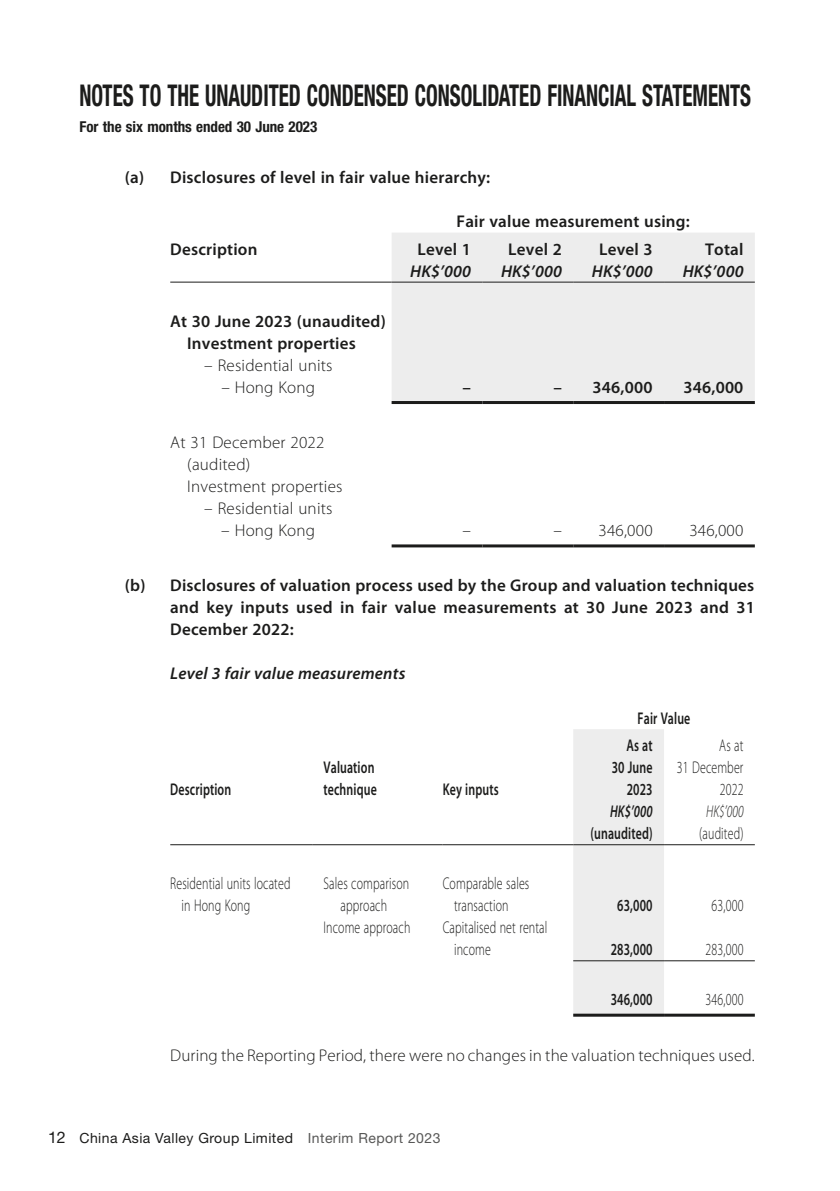
<style>
.page{position:relative;width:840px;height:1191px;background:#fff}
.page>*{position:absolute;margin:0;border:0;box-sizing:border-box;transform-origin:0 0}
.t1{font:700 condensed 30px "Helvetica Neue LT Std";color:#1c1c1b;scale:.7 1}
.t2{font:600 17px/22px "Myriad Pro";letter-spacing:.01em;color:#1c1c1b}
.t3{font:300 17px/22px "Myriad Pro";letter-spacing:.015em;color:#1c1c1b}
.t4{font:300 17px/22px "Myriad Pro";letter-spacing:.015em;color:#1c1c1b;scale:.7 1}
.t5{font:600 17px/22px "Myriad Pro";letter-spacing:.01em;color:#1c1c1b;scale:.7 1}
.t6{font:italic 600 17px "Myriad Pro";letter-spacing:.01em;color:#1c1c1b}
.t7{font:italic 600 17px "Myriad Pro";letter-spacing:.01em;color:#1c1c1b;scale:.7 1}
.t8{font:italic 300 17px "Myriad Pro";color:#1c1c1b;scale:.7 1}
.t9{font:700 condensed 15px "Helvetica Neue LT Std";color:#1c1c1b}
.t10{font:14px "Helvetica Neue LT Std";letter-spacing:.03em;color:#1c1c1b}
.s1{font-size:16px}
.s2{color:#575756}
</style>
<div class="page">
<div style="left:391px;top:233px;width:363px;height:168px;background:#ededed"></div>
<hr style="left:170px;top:282px;width:221px;height:1px;background:#1c1c1b">
<hr style="left:391px;top:282px;width:91px;height:1px;background:#1c1c1b">
<hr style="left:482px;top:282px;width:91px;height:1px;background:#1c1c1b">
<hr style="left:573px;top:282px;width:90px;height:1px;background:#1c1c1b">
<hr style="left:663px;top:282px;width:91px;height:1px;background:#1c1c1b">
<hr style="left:391px;top:401px;width:91px;height:3px;background:#1c1c1b">
<hr style="left:482px;top:401px;width:91px;height:3px;background:#1c1c1b">
<hr style="left:573px;top:401px;width:90px;height:3px;background:#1c1c1b">
<hr style="left:663px;top:401px;width:91px;height:3px;background:#1c1c1b">
<hr style="left:391px;top:544px;width:91px;height:3px;background:#1c1c1b">
<hr style="left:482px;top:544px;width:91px;height:3px;background:#1c1c1b">
<hr style="left:573px;top:544px;width:90px;height:3px;background:#1c1c1b">
<hr style="left:663px;top:544px;width:91px;height:3px;background:#1c1c1b">
<div style="left:573px;top:729px;width:90px;height:284px;background:#ededed"></div>
<hr style="left:170px;top:844px;width:142px;height:1px;background:#1c1c1b">
<hr style="left:312px;top:844px;width:130px;height:1px;background:#1c1c1b">
<hr style="left:442px;top:844px;width:131px;height:1px;background:#1c1c1b">
<hr style="left:573px;top:844px;width:90px;height:1px;background:#1c1c1b">
<hr style="left:663px;top:844px;width:91px;height:1px;background:#1c1c1b">
<hr style="left:573px;top:960px;width:90px;height:1px;background:#1c1c1b">
<hr style="left:663px;top:960px;width:91px;height:1px;background:#1c1c1b">
<hr style="left:573px;top:1013px;width:90px;height:3px;background:#1c1c1b">
<hr style="left:663px;top:1013px;width:91px;height:3px;background:#1c1c1b">
<h1 class="t1" style="left:79px;top:77px;width:960px">NOTES TO THE UNAUDITED CONDENSED CONSOLIDATED FINANCIAL STATEMENTS</h1>
<p class="t9" style="left:79px;top:118px;width:239px">For the six months ended 30 June 2023</p>
<p class="t2" style="left:125px;top:166px;width:367px">(a) Disclosures of level in fair value hierarchy:</p>
<p class="t2" style="left:456px;top:210px;width:235px">Fair value measurement using:</p>
<p class="t2" style="left:170px;top:238px;width:89px">Description</p>
<p class="t2" style="left:417px;top:238px;width:55px">Level 1</p>
<p class="t2" style="left:508px;top:238px;width:55px">Level 2</p>
<p class="t2" style="left:598px;top:238px;width:55px">Level 3</p>
<p class="t2" style="left:704px;top:238px;width:40px">Total</p>
<p class="t6" style="left:410px;top:262px;width:62px">HK$’000</p>
<p class="t6" style="left:501px;top:262px;width:62px">HK$’000</p>
<p class="t6" style="left:591px;top:262px;width:62px">HK$’000</p>
<p class="t6" style="left:682px;top:262px;width:62px">HK$’000</p>
<p class="t2" style="left:187px;top:310px;width:200px;text-indent:-17px">At 30 June 2023 (unaudited)<br>Investment properties</p>
<p class="t3" style="left:204px;top:354px;width:130px">– Residential units</p>
<p class="t3" style="left:221px;top:376px;width:95px">– Hong Kong</p>
<p class="t2" style="left:462px;top:376px;width:10px">–</p>
<p class="t2" style="left:553px;top:376px;width:101px">– 346,000</p>
<p class="t2" style="left:683px;top:376px;width:61px">346,000</p>
<p class="t3" style="left:187px;top:431px;width:157px;text-indent:-17px">At 31 December 2022 (audited)<br>Investment properties</p>
<p class="t3" style="left:204px;top:497px;width:130px">– Residential units</p>
<p class="t3" style="left:221px;top:519px;width:95px">– Hong Kong</p>
<p class="t3" style="left:462px;top:519px;width:10px">–</p>
<p class="t3" style="left:553px;top:519px;width:101px">– 346,000</p>
<p class="t3" style="left:689px;top:519px;width:56px">346,000</p>
<p class="t2" style="left:170px;top:575px;width:586px;text-align:justify;text-indent:-45px">(b) Disclosures of valuation process used by the Group and valuation techniques and key inputs used in fair value measurements at 30 June 2023 and 31<br>December 2022:</p>
<p class="t6" style="left:170px;top:664px;width:236px">Level 3 fair value measurements</p>
<p class="t5" style="left:637px;top:707px;width:77px">Fair Value</p>
<p class="t5" style="left:170px;top:778px;width:89px">Description</p>
<p class="t5" style="left:323px;top:756px;width:78px">Valuation technique</p>
<p class="t5" style="left:442px;top:778px;width:81px">Key inputs</p>
<p class="t4" style="left:181px;top:873px;width:157px;text-indent:-11px">Residential units located in Hong Kong</p>
<p class="t4" style="left:323px;top:873px;width:124px;text-align:center">Sales comparison approach</p>
<p class="t4" style="left:442px;top:873px;width:125px;text-align:center">Comparable sales transaction</p>
<p class="t4" style="left:323px;top:917px;width:126px">Income approach</p>
<p class="t4" style="left:454px;top:917px;width:135px;text-indent:-11px">Capitalised net rental income</p>
<p class="t5" style="left:611px;top:734px;width:60px;text-align:right">As at<br>30 June<br>2023</p>
<p class="t4" style="left:676px;top:735px;width:96px;text-align:right">As at<br>31 December<br>2022</p>
<p class="t7" style="left:609px;top:802px;width:62px">HK$’000</p>
<p class="t8" style="left:705px;top:802px;width:55px">HK$’000</p>
<p class="t5" style="left:590px;top:822px;width:90px">(unaudited)</p>
<p class="t4" style="left:699px;top:823px;width:65px">(audited)</p>
<p class="t5" style="left:617px;top:894px;width:52px">63,000</p>
<p class="t4" style="left:711px;top:895px;width:47px">63,000</p>
<p class="t5" style="left:610px;top:938px;width:61px">283,000</p>
<p class="t4" style="left:705px;top:939px;width:56px">283,000</p>
<p class="t5" style="left:610px;top:989px;width:61px">346,000</p>
<p class="t4" style="left:705px;top:989px;width:56px">346,000</p>
<p class="t3" style="left:170px;top:1044px;width:585px">During the Reporting Period, there were no changes in the valuation techniques used.</p>
<p class="t10" style="left:48px;top:1129px;width:394px"><span class="s1">12</span> China Asia Valley Group Limited <span class="s2">Interim Report 2023</span></p>
</div>
